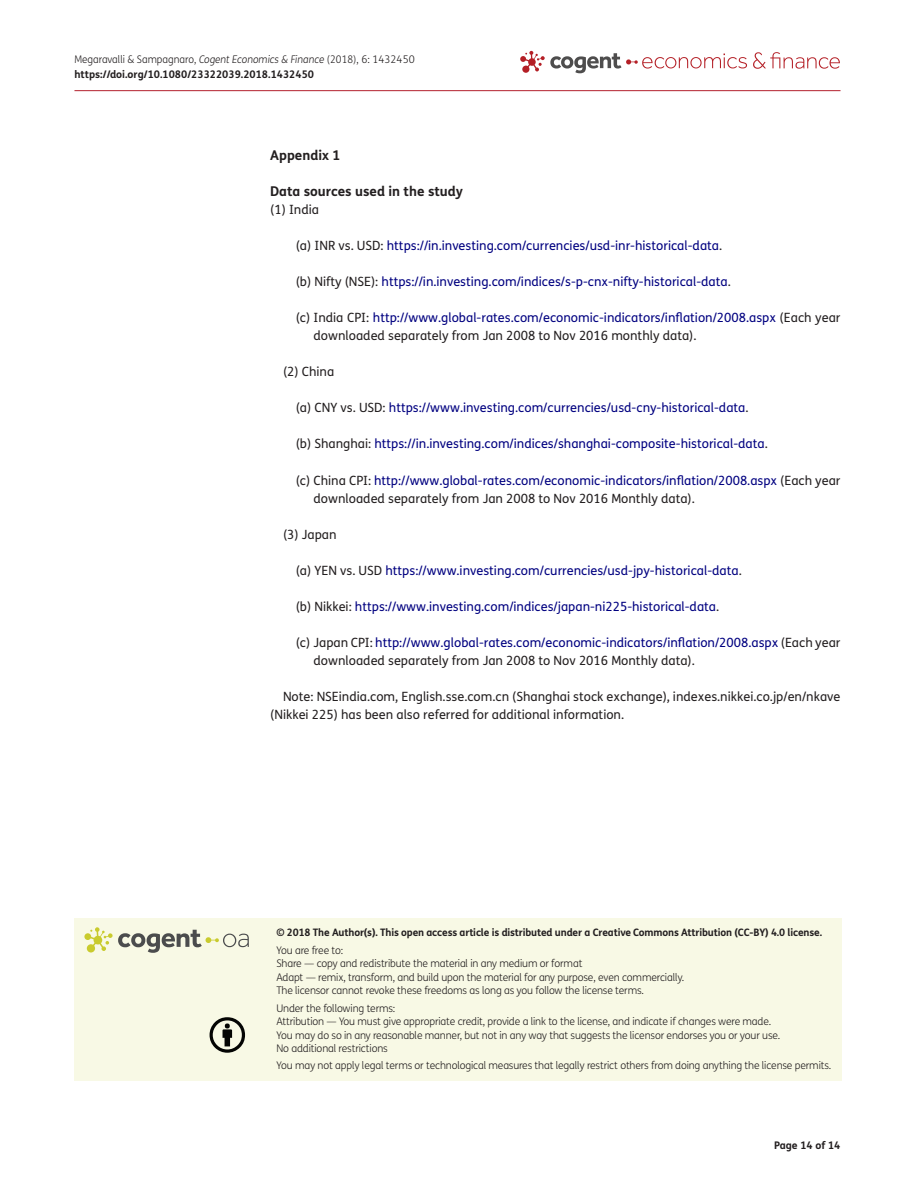
<style>
.page{position:relative;width:915px;height:1191px;background:#fff}
.page>*{position:absolute;margin:0;border:0;box-sizing:border-box;transform-origin:0 0}
.t1{font:700 13.5px "FS Me Pro";color:#231f20}
.t2{font:12.75px/18px "FS Me Pro";color:#231f20}
.t3{font:12.75px "FS Me Pro";color:#000080}
.t4{font:300 10.5px/13.5px "FS Me Pro";letter-spacing:-.015em;color:#231f20}
.t5{font:700 10.5px/15px "FS Me Pro";color:#231f20}
.t6{font:700 10.35px "FS Me Pro";letter-spacing:-.015em;color:#231f20}
.s1{font-weight:300}
.s2{font-weight:300;font-style:italic}
.s3{color:#231f20}
.s4{color:#000080}
</style>
<div class="page">
<hr style="left:74px;top:90px;width:766px;height:1px;background:#b3202d">
<svg style="left:520px;top:51px;width:24px;height:22px"></svg>
<svg style="left:753px;top:52px;width:86px;height:17px"></svg>
<svg style="left:550px;top:53px;width:196px;height:20px"></svg>
<div style="left:74px;top:918px;width:767px;height:162px;background:#f8f9e5"></div>
<svg style="left:118px;top:929px;width:131px;height:23px;background:#c7c8b8"></svg>
<svg style="left:84px;top:927px;width:28px;height:25px"></svg>
<svg style="left:209px;top:1017px;width:36px;height:35px"></svg>
<p class="t5" style="left:74px;top:51px;width:341px"><span class="s1">Megaravalli &amp; Sampagnaro,</span> <span class="s2">Cogent Economics &amp; Finance</span> <span class="s1">(2018), 6: 1432450 </span>https://doi.org/10.1080/23322039.2018.1432450</p>
<p class="t1" style="left:270px;top:145px;width:72px">Appendix 1</p>
<p class="t1" style="left:270px;top:181px;width:194px">Data sources used in the study</p>
<p class="t2" style="left:270px;top:201px;width:50px">(1) India</p>
<p class="t3" style="left:296px;top:237px;width:428px"><span class="s3">(a) INR vs. USD:</span> https://in.investing.com/currencies/usd-inr-historical-data<span class="s3">.</span></p>
<p class="t3" style="left:296px;top:273px;width:436px"><span class="s3">(b) Nifty (NSE):</span> https://in.investing.com/indices/s-p-cnx-nifty-historical-data<span class="s3">.</span></p>
<p class="t2" style="left:313px;top:309px;width:528px;text-indent:-18px">(c) India CPI: <span class="s4">http://www.global-rates.com/economic-indicators/inflation/2008.aspx</span> (Each year downloaded separately from Jan 2008 to Nov 2016 monthly data).</p>
<p class="t2" style="left:283px;top:363px;width:53px">(2) China</p>
<p class="t3" style="left:296px;top:399px;width:454px"><span class="s3">(a) CNY vs. USD:</span> https://www.investing.com/currencies/usd-cny-historical-data<span class="s3">.</span></p>
<p class="t3" style="left:296px;top:435px;width:473px"><span class="s3">(b) Shanghai:</span> https://in.investing.com/indices/shanghai-composite-historical-data<span class="s3">.</span></p>
<p class="t2" style="left:313px;top:471px;width:528px;text-indent:-18px">(c) China CPI: <span class="s4">http://www.global-rates.com/economic-indicators/inflation/2008.aspx</span> (Each year downloaded separately from Jan 2008 to Nov 2016 Monthly data).</p>
<p class="t2" style="left:283px;top:525px;width:55px">(3) Japan</p>
<p class="t3" style="left:296px;top:561px;width:447px"><span class="s3">(a) YEN vs. USD</span> https://www.investing.com/currencies/usd-jpy-historical-data<span class="s3">.</span></p>
<p class="t3" style="left:296px;top:597px;width:425px"><span class="s3">(b) Nikkei:</span> https://www.investing.com/indices/japan-ni225-historical-data<span class="s3">.</span></p>
<p class="t2" style="left:313px;top:633px;width:528px;text-indent:-18px">(c) Japan CPI: <span class="s4">http://www.global-rates.com/economic-indicators/inflation/2008.aspx</span> (Each year downloaded separately from Jan 2008 to Nov 2016 Monthly data).</p>
<p class="t2" style="left:270px;top:687px;width:571px;text-indent:13px">Note: NSEindia.com, English.sse.com.cn (Shanghai stock exchange), indexes.nikkei.co.jp/en/nkave (Nikkei 225) has been also referred for additional information.</p>
<p class="t6" style="left:276px;top:924px;width:547px">© 2018 The Author(s). This open access article is distributed under a Creative Commons Attribution (CC-BY) 4.0 license.</p>
<p class="t4" style="left:276px;top:942px;width:409px">You are free to:<br>Share — copy and redistribute the material in any medium or format<br>Adapt — remix, transform, and build upon the material for any purpose, even commercially.<br>The licensor cannot revoke these freedoms as long as you follow the license terms.</p>
<p class="t4" style="left:276px;top:1001px;width:505px">Under the following terms:<br>Attribution — You must give appropriate credit, provide a link to the license, and indicate if changes were made.<br>You may do so in any reasonable manner, but not in any way that suggests the licensor endorses you or your use.<br>No additional restrictions</p>
<p class="t4" style="left:276px;top:1058px;width:556px">You may not apply legal terms or technological measures that legally restrict others from doing anything the license permits.</p>
<p class="t5" style="left:773px;top:1137px;width:68px">Page 14 of 14</p>
</div>
